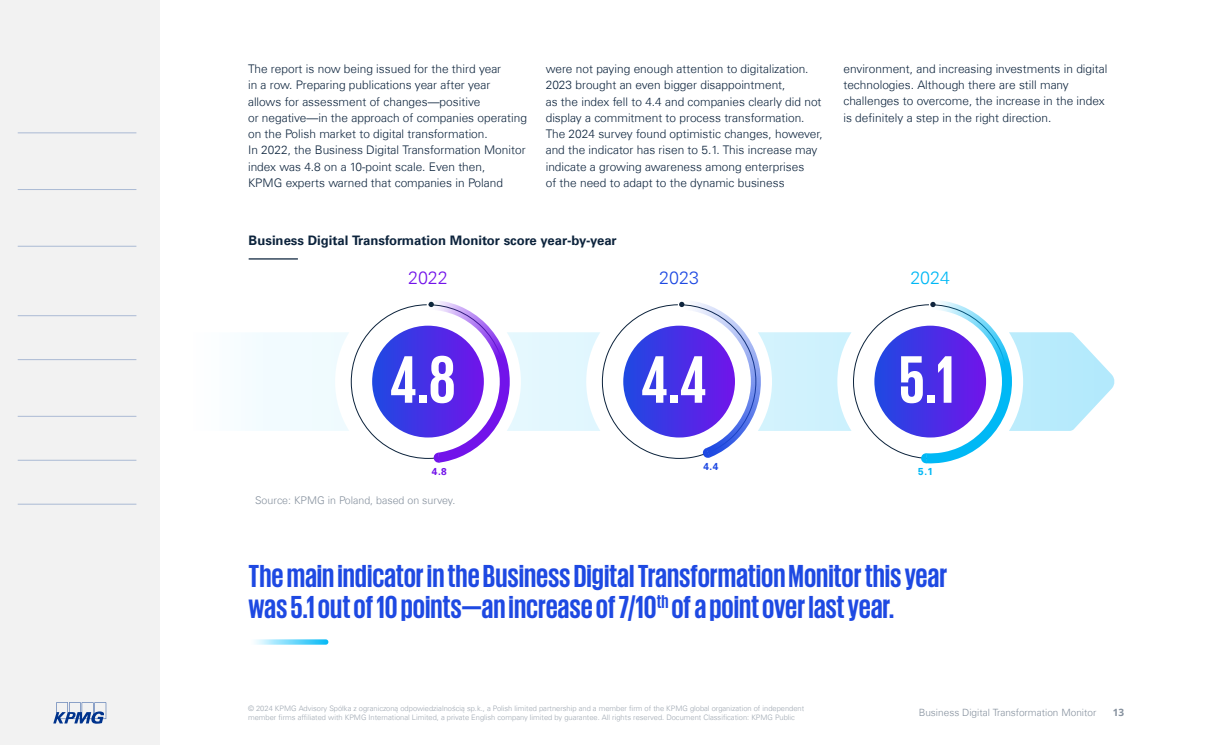
<style>
.page{position:relative;width:1212px;height:745px;background:#fff}
.page>*{position:absolute;margin:0;border:0;box-sizing:border-box;transform-origin:0 0}
.t1{font:700 68.5px "KPMG";color:#fff}
.t2{font:700 32.5px/31.2px "KPMG";color:#1e49e2}
.t3{font:300 17.88px "Universfor KPMG";color:#1e49e2}
.t4{font:300 17.88px "Universfor KPMG";color:#00b8f5}
.t5{font:300 17.88px "Universfor KPMG";color:#7213ea}
.t6{font:700 13.12px "Universfor KPMG";color:#0c233c}
.t7{font:300 11.88px/16.2px "Universfor KPMG";color:#0c233c}
.t8{font:300 10.62px "Universfor KPMG";color:#86919e}
.t9{font:300 10px "Universfor KPMG";color:#86919e}
.t10{font:700 10px "Universfor KPMG";color:#1e49e2}
.t11{font:700 10px "Universfor KPMG";color:#00b8f5}
.t12{font:700 10px "Universfor KPMG";color:#7213ea}
.t13{font:700 10px "Open Sans";color:#86919e}
.t14{font:300 7.5px/9px "Universfor KPMG";color:#9ea7b1}
</style>
<div class="page">
<svg style="left:159px;top:332px;width:955px;height:98px"></svg>
<svg style="left:602px;top:301px;width:159px;height:158px"></svg>
<svg style="left:351px;top:301px;width:159px;height:161px"></svg>
<svg style="left:853px;top:301px;width:159px;height:162px"></svg>
<svg style="left:249px;top:639px;width:79px;height:5px"></svg>
<hr style="left:249px;top:258px;width:49px;height:1px;background:#0c233c">
<div style="left:0;top:0;width:159px;height:744px;background:#f2f2f2"></div>
<hr style="left:18px;top:189px;width:118px;height:1px;background:#00338d">
<hr style="left:18px;top:132px;width:118px;height:1px;background:#00338d">
<hr style="left:18px;top:315px;width:118px;height:1px;background:#00338d">
<hr style="left:18px;top:246px;width:118px;height:1px;background:#00338d">
<hr style="left:18px;top:359px;width:118px;height:1px;background:#00338d">
<hr style="left:18px;top:459px;width:118px;height:1px;background:#00338d">
<hr style="left:18px;top:415px;width:118px;height:1px;background:#00338d">
<hr style="left:18px;top:503px;width:118px;height:1px;background:#00338d">
<svg style="left:53px;top:702px;width:53px;height:21px"></svg>
<p class="t7" style="left:248px;top:61px;width:280px">The report is now being issued for the third year<br>in a row. Preparing publications year after year<br>allows for assessment of changes—positive<br>or negative—in the approach of companies operating on the Polish market to digital transformation.<br>In 2022, the Business Digital Transformation Monitor index was 4.8 on a 10-point scale. Even then,<br>KPMG experts warned that companies in Poland</p>
<p class="t7" style="left:546px;top:61px;width:279px">were not paying enough attention to digitalization.<br>2023 brought an even bigger disappointment,<br>as the index fell to 4.4 and companies clearly did not display a commitment to process transformation.<br>The 2024 survey found optimistic changes, however, and the indicator has risen to 5.1. This increase may indicate a growing awareness among enterprises<br>of the need to adapt to the dynamic business</p>
<p class="t7" style="left:843px;top:61px;width:265px">environment, and increasing investments in digital technologies. Although there are still many challenges to overcome, the increase in the index is definitely a step in the right direction.</p>
<p class="t6" style="left:249px;top:232px;width:370px">Business Digital Transformation Monitor score year-by-year</p>
<h3 class="t5" style="left:408px;top:267px;width:41px">2022</h3>
<h3 class="t3" style="left:659px;top:267px;width:41px">2023</h3>
<h1 class="t1" style="left:390px;top:345px;width:67px">4.8</h1>
<p class="t12" style="left:432px;top:465px;width:16px">4.8</p>
<p class="t8" style="left:255px;top:494px;width:202px">Source: KPMG in Poland, based on survey.</p>
<h1 class="t1" style="left:641px;top:345px;width:67px">4.4</h1>
<p class="t10" style="left:703px;top:460px;width:16px">4.4</p>
<h3 class="t4" style="left:910px;top:267px;width:41px">2024</h3>
<h1 class="t1" style="left:899px;top:345px;width:57px">5.1</h1>
<p class="t11" style="left:918px;top:465px;width:16px">5.1</p>
<h2 class="t2" style="left:249px;top:559px;width:700px">Themain indicator intheBusiness Digital Transformation Monitor this year was 5.1out of10points—anincrease of7/10<sup>th</sup> ofapoint over lastyear.</h2>
<p class="t14" style="left:248px;top:703px;width:558px">© 2024 KPMG Advisory Spółka z ograniczoną odpowiedzialnością sp.k., a Polish limited partnership and a member firm of the KPMG global organization of independent member firms affiliated with KPMG International Limited, a private English company limited by guarantee. All rights reserved. Document Classification: KPMG Public</p>
<p class="t9" style="left:919px;top:706px;width:179px">Business Digital Transformation Monitor</p>
<p class="t13" style="left:1113px;top:705px;width:13px">13</p>
</div>
